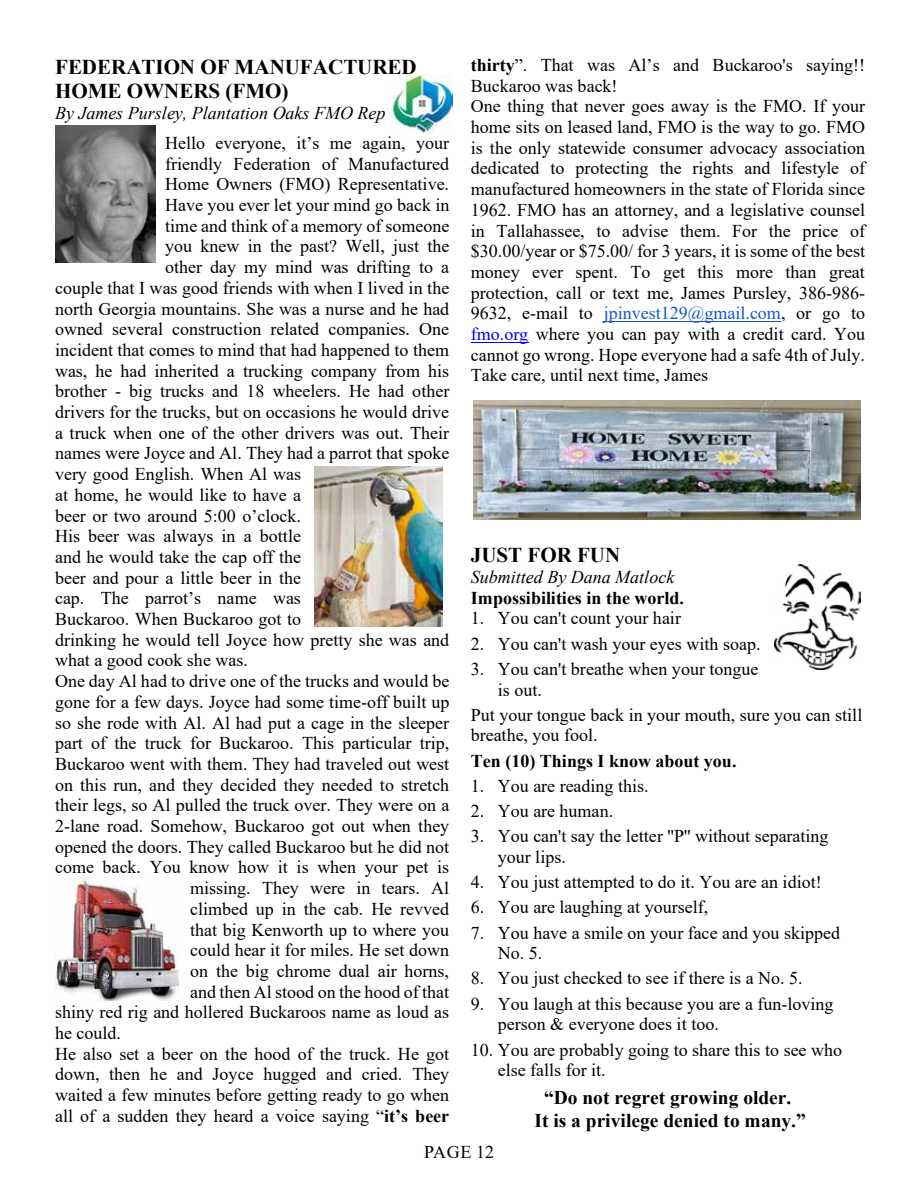
<style>
.page{position:relative;width:918px;height:1188px;background:#fff}
.page>*{position:absolute;margin:0;border:0;box-sizing:border-box;transform-origin:0 0}
.t1{font:700 21px/24.2px "Times New Roman";color:#000}
.t2{font:700 19.5px/22.5px "Times New Roman";color:#000;text-align:center}
.t3{font:18px/20.7px "Times New Roman";color:#000}
.t4{font:italic 18px "Times New Roman";color:#000}
.t5{font:700 18px "Times New Roman";color:#000}
.s1{font-weight:700}
.s2{color:#15c}
.s3{color:#00f}
</style>
<div class="page">
<hr style="left:604px;top:321px;width:177px;height:1px;background:#15c">
<hr style="left:471px;top:342px;width:57px;height:1px;background:#00f">
<img style="left:474px;top:401px;width:387px;height:118px">
<img style="left:391px;top:75px;width:62px;height:59px">
<img style="left:55px;top:125px;width:100px;height:137px">
<img style="left:315px;top:466px;width:127px;height:161px">
<img style="left:55px;top:878px;width:123px;height:123px">
<img style="left:775px;top:564px;width:86px;height:105px">
<p class="t1" style="left:55px;top:54px;width:363px">FEDERATION OF MANUFACTURED<br>HOME OWNERS (FMO)</p>
<p class="t4" style="left:55px;top:101px;width:332px">By James Pursley, Plantation Oaks FMO Rep</p>
<p class="t3" style="left:165px;top:132px;width:285px">Hello everyone, it’s me again, your</p>
<p class="t3" style="left:165px;top:153px;width:285px">friendly Federation of Manufactured</p>
<p class="t3" style="left:165px;top:173px;width:285px">Home Owners (FMO) Representative.</p>
<p class="t3" style="left:165px;top:194px;width:286px">Have you ever let your mind go back in</p>
<p class="t3" style="left:165px;top:215px;width:286px">time and think of a memory of someone</p>
<p class="t3" style="left:165px;top:235px;width:286px">you knew in the past? Well, just the</p>
<p class="t3" style="left:165px;top:256px;width:285px">other day my mind was drifting to a</p>
<p class="t3" style="left:55px;top:277px;width:396px">couple that I was good friends with when I lived in the</p>
<p class="t3" style="left:55px;top:298px;width:396px">north Georgia mountains. She was a nurse and he had</p>
<p class="t3" style="left:55px;top:318px;width:396px">owned several construction related companies. One</p>
<p class="t3" style="left:55px;top:339px;width:396px">incident that comes to mind that had happened to them</p>
<p class="t3" style="left:55px;top:360px;width:396px">was, he had inherited a trucking company from his</p>
<p class="t3" style="left:55px;top:380px;width:396px">brother - big trucks and 18 wheelers. He had other</p>
<p class="t3" style="left:55px;top:401px;width:396px">drivers for the trucks, but on occasions he would drive</p>
<p class="t3" style="left:55px;top:422px;width:396px">a truck when one of the other drivers was out. Their</p>
<p class="t3" style="left:55px;top:442px;width:396px">names were Joyce and Al. They had a parrot that spoke</p>
<p class="t3" style="left:55px;top:463px;width:248px">very good English. When Al was</p>
<p class="t3" style="left:55px;top:484px;width:247px">at home, he would like to have a</p>
<p class="t3" style="left:55px;top:505px;width:247px">beer or two around 5:00 o’clock.</p>
<p class="t3" style="left:55px;top:525px;width:247px">His beer was always in a bottle</p>
<p class="t3" style="left:55px;top:546px;width:247px">and he would take the cap off the</p>
<p class="t3" style="left:55px;top:567px;width:247px">beer and pour a little beer in the</p>
<p class="t3" style="left:55px;top:587px;width:247px">cap. The parrot’s name was</p>
<p class="t3" style="left:55px;top:608px;width:248px">Buckaroo. When Buckaroo got to</p>
<p class="t3" style="left:55px;top:629px;width:396px">drinking he would tell Joyce how pretty she was and</p>
<p class="t3" style="left:55px;top:649px;width:194px">what a good cook she was.</p>
<p class="t3" style="left:55px;top:670px;width:396px">One day Al had to drive one of the trucks and would be</p>
<p class="t3" style="left:55px;top:691px;width:396px">gone for a few days. Joyce had some time-off built up</p>
<p class="t3" style="left:55px;top:712px;width:396px">so she rode with Al. Al had put a cage in the sleeper</p>
<p class="t3" style="left:55px;top:732px;width:396px">part of the truck for Buckaroo. This particular trip,</p>
<p class="t3" style="left:55px;top:753px;width:396px">Buckaroo went with them. They had traveled out west</p>
<p class="t3" style="left:55px;top:774px;width:396px">on this run, and they decided they needed to stretch</p>
<p class="t3" style="left:55px;top:794px;width:396px">their legs, so Al pulled the truck over. They were on a</p>
<p class="t3" style="left:55px;top:815px;width:396px">2-lane road. Somehow, Buckaroo got out when they</p>
<p class="t3" style="left:55px;top:836px;width:396px">opened the doors. They called Buckaroo but he did not</p>
<p class="t3" style="left:55px;top:856px;width:396px">come back. You know how it is when your pet is</p>
<p class="t3" style="left:190px;top:877px;width:261px">missing. They were in tears. Al</p>
<p class="t3" style="left:190px;top:898px;width:261px">climbed up in the cab. He revved</p>
<p class="t3" style="left:190px;top:919px;width:261px">that big Kenworth up to where you</p>
<p class="t3" style="left:190px;top:939px;width:261px">could hear it for miles. He set down</p>
<p class="t3" style="left:190px;top:960px;width:261px">on the big chrome dual air horns,</p>
<p class="t3" style="left:190px;top:981px;width:261px">and then Al stood on the hood of that</p>
<p class="t3" style="left:55px;top:1001px;width:396px">shiny red rig and hollered Buckaroos name as loud as</p>
<p class="t3" style="left:55px;top:1022px;width:67px">he could.</p>
<p class="t3" style="left:55px;top:1043px;width:396px">He also set a beer on the hood of the truck. He got</p>
<p class="t3" style="left:55px;top:1063px;width:396px">down, then he and Joyce hugged and cried. They</p>
<p class="t3" style="left:55px;top:1084px;width:396px">waited a few minutes before getting ready to go when</p>
<p class="t3" style="left:55px;top:1105px;width:396px">all of a sudden they heard a voice saying “<span class="s1">it’s beer</span></p>
<p class="t3" style="left:471px;top:54px;width:396px"><span class="s1">thirty</span>”. That was Al’s and Buckaroo's saying!!<br>Buckaroo was back!<br>One thing that never goes away is the FMO. If your home sits on leased land, FMO is the way to go. FMO is the only statewide consumer advocacy association dedicated to protecting the rights and lifestyle of manufactured homeowners in the state of Florida since 1962. FMO has an attorney, and a legislative counsel in Tallahassee, to advise them. For the price of $30.00/year or $75.00/ for 3 years, it is some of the best money ever spent. To get this more than great protection, call or text me, James Pursley, 386-986- 9632, e-mail to <span class="s2">jpinvest129@gmail.com</span>, or go to <span class="s3">fmo.org</span> where you can pay with a credit card. You cannot go wrong. Hope everyone had a safe 4th of July.<br>Take care, until next time, James</p>
<p class="t1" style="left:471px;top:542px;width:151px">JUST FOR FUN</p>
<p class="t4" style="left:471px;top:565px;width:205px">Submitted By Dana Matlock</p>
<p class="t5" style="left:471px;top:585px;width:215px">Impossibilities in the world.</p>
<p class="t3" style="left:471px;top:608px;width:212px">1. You can't count your hair</p>
<p class="t3" style="left:471px;top:633px;width:291px">2. You can't wash your eyes with soap.</p>
<p class="t3" style="left:498px;top:658px;width:262px;text-indent:-27px">3. You can't breathe when your tongue is out.</p>
<p class="t3" style="left:471px;top:704px;width:393px">Put your tongue back in your mouth, sure you can still breathe, you fool.</p>
<p class="t5" style="left:471px;top:748px;width:267px">Ten (10) Things I know about you.</p>
<p class="t3" style="left:471px;top:775px;width:179px">1. You are reading this.</p>
<p class="t3" style="left:471px;top:800px;width:144px">2. You are human.</p>
<p class="t3" style="left:498px;top:825px;width:332px;text-indent:-27px">3. You can't say the letter ''P'' without separating your lips.</p>
<p class="t3" style="left:471px;top:871px;width:352px">4. You just attempted to do it. You are an idiot!</p>
<p class="t3" style="left:471px;top:896px;width:239px">6. You are laughing at yourself,</p>
<p class="t3" style="left:498px;top:922px;width:344px;text-indent:-27px">7. You have a smile on your face and you skipped<br>No. 5.</p>
<p class="t3" style="left:471px;top:968px;width:333px">8. You just checked to see if there is a No. 5.</p>
<p class="t3" style="left:498px;top:993px;width:337px;text-indent:-27px">9. You laugh at this because you are a fun-loving person &amp; everyone does it too.</p>
<p class="t3" style="left:498px;top:1039px;width:346px;text-indent:-27px">10. You are probably going to share this to see who else falls for it.</p>
<p class="t2" style="left:535px;top:1086px;width:273px">“Do not regret growing older.<br>It is a privilege denied to many.”</p>
<p class="t3" style="left:424px;top:1141px;width:72px">PAGE 12</p>
</div>
